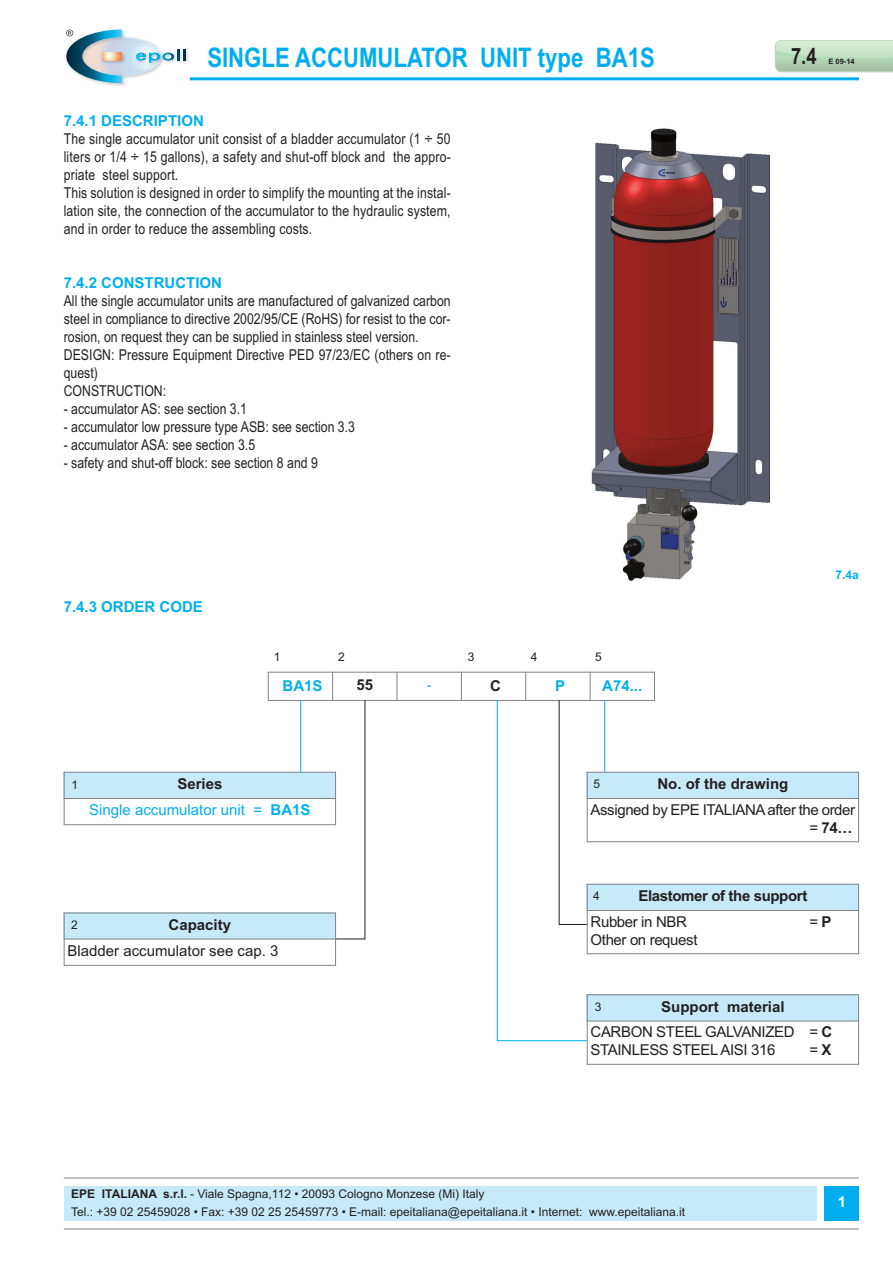
<style>
.page{position:relative;width:893px;height:1263px;background:#fff}
.page>*{position:absolute;margin:0;border:0;box-sizing:border-box;transform-origin:0 0}
.t1{font:700 27px "Arial Narrow";color:#00aeef}
.t2{font:700 22.5px "Arial Narrow";color:#231f20}
.t3{font:15px/18px "Arial Narrow";letter-spacing:.005em;color:#231f20}
.t4{font:15px/18px "Arial";letter-spacing:-.025em;color:#231f20;text-align:right}
.t5{font:700 15px "Arial";color:#00aeef}
.t6{font:15px/26.2px "Arial";color:#00aeef;text-align:center}
.t7{font:700 15px "Arial";color:#231f20}
.t8{font:15px "Arial";color:#231f20}
.t9{font:700 15px "Arial";letter-spacing:-.025em;color:#231f20}
.t10{font:700 15px "Arial";color:#fff}
.t11{font:15px "Arial Narrow";color:#00aeef}
.t12{font:12px/18px "Arial";color:#231f20}
.t13{font:700 12px "Arial";color:#00aeef}
.t14{font:700 7.5px "Arial";color:#231f20}
.s1{font-weight:700;color:#231f20}
.s2{font-weight:700}
</style>
<div class="page">
<div style="left:772px;top:40px;width:121px;height:32px;background:linear-gradient(to bottom,#f2f9f3,#f4faf4)"></div>
<svg style="left:775px;top:40px;width:118px;height:32px;background:#bcdabe"></svg>
<hr style="left:190px;top:77px;width:669px;height:3px;background:#00aeef">
<div style="left:64px;top:1186px;width:752px;height:34px;background:#c6eafa"></div>
<hr style="left:64px;top:1177px;width:795px;height:1px;background:#808285">
<hr style="left:64px;top:1228px;width:795px;height:1px;background:#808285">
<img style="left:100px;top:83px;width:25px;height:2px">
<img style="left:186px;top:50px;width:2px;height:13px">
<svg style="left:66px;top:30px;width:120px;height:53px"></svg>
<div style="left:825px;top:1186px;width:34px;height:34px;background:#00aeef"></div>
<img style="left:591px;top:128px;width:179px;height:453px">
<svg style="left:268px;top:673px;width:1px;height:27px"></svg>
<svg style="left:397px;top:673px;width:1px;height:27px"></svg>
<svg style="left:461px;top:673px;width:1px;height:27px"></svg>
<svg style="left:654px;top:673px;width:1px;height:27px"></svg>
<hr style="left:268px;top:672px;width:387px;height:1px;background:#808285">
<hr style="left:268px;top:700px;width:387px;height:1px;background:#808285">
<div style="left:64px;top:772px;width:272px;height:26px;background:#c6eafa"></div>
<hr style="left:64px;top:772px;width:1px;height:53px;background:#808285">
<hr style="left:64px;top:772px;width:272px;height:1px;background:#808285">
<hr style="left:64px;top:798px;width:272px;height:1px;background:#808285">
<hr style="left:64px;top:824px;width:272px;height:1px;background:#808285">
<div style="left:64px;top:913px;width:272px;height:26px;background:#c6eafa"></div>
<hr style="left:64px;top:913px;width:1px;height:53px;background:#808285">
<hr style="left:335px;top:913px;width:1px;height:53px;background:#808285">
<hr style="left:64px;top:913px;width:272px;height:1px;background:#808285">
<hr style="left:64px;top:939px;width:272px;height:1px;background:#808285">
<hr style="left:64px;top:965px;width:272px;height:1px;background:#808285">
<hr style="left:300px;top:700px;width:1px;height:72px;background:#00aeef">
<hr style="left:604px;top:700px;width:1px;height:72px;background:#00aeef">
<svg style="left:332px;top:672px;width:34px;height:268px"></svg>
<svg style="left:496px;top:672px;width:95px;height:369px"></svg>
<div style="left:587px;top:772px;width:272px;height:26px;background:#c6eafa"></div>
<hr style="left:587px;top:772px;width:1px;height:70px;background:#808285">
<hr style="left:858px;top:772px;width:1px;height:70px;background:#808285">
<hr style="left:587px;top:772px;width:272px;height:1px;background:#808285">
<hr style="left:587px;top:798px;width:272px;height:1px;background:#808285">
<hr style="left:587px;top:841px;width:272px;height:1px;background:#808285">
<div style="left:587px;top:994px;width:272px;height:27px;background:#c6eafa"></div>
<hr style="left:587px;top:994px;width:1px;height:71px;background:#808285">
<hr style="left:858px;top:994px;width:1px;height:71px;background:#808285">
<hr style="left:587px;top:994px;width:272px;height:1px;background:#808285">
<hr style="left:587px;top:1021px;width:272px;height:1px;background:#808285">
<hr style="left:587px;top:1064px;width:272px;height:1px;background:#808285">
<div style="left:587px;top:884px;width:272px;height:26px;background:#c6eafa"></div>
<hr style="left:587px;top:884px;width:1px;height:70px;background:#808285">
<hr style="left:858px;top:884px;width:1px;height:70px;background:#808285">
<hr style="left:587px;top:884px;width:272px;height:1px;background:#808285">
<hr style="left:587px;top:910px;width:272px;height:1px;background:#808285">
<hr style="left:587px;top:953px;width:272px;height:1px;background:#808285">
<h1 class="t1" style="left:207px;top:42px;width:449px">SINGLE ACCUMULATOR UNIT type BA1S</h1>
<h2 class="t2" style="left:791px;top:44px;width:27px">7.4</h2>
<p class="t14" style="left:828px;top:58px;width:28px">E 09-14</p>
<p class="t5" style="left:64px;top:115px;width:142px">7.4.1 DESCRIPTION</p>
<p class="t3" style="left:64px;top:131px;width:389px">The single accumulator unit consist of a bladder accumulator (1 ÷ 50 liters or 1/4 ÷ 15 gallons), a safety and shut-off block and the appro&shy;priate steel support.<br>This solution is designed in order to simplify the mounting at the instal&shy;lation site, the connection of the accumulator to the hydraulic system, and in order to reduce the assembling costs.</p>
<p class="t5" style="left:64px;top:277px;width:160px">7.4.2 CONSTRUCTION</p>
<p class="t3" style="left:64px;top:293px;width:388px">All the single accumulator units are manufactured of galvanized carbon steel in compliance to directive 2002/95/CE (RoHS) for resist to the cor&shy;rosion, on request they can be supplied in stainless steel version.<br>DESIGN: Pressure Equipment Directive PED 97/23/EC (others on re&shy;quest)<br>CONSTRUCTION:</p>
<p class="t3" style="left:64px;top:401px;width:185px">- accumulator AS: see section 3.1</p>
<p class="t3" style="left:64px;top:419px;width:293px">- accumulator low pressure type ASB: see section 3.3</p>
<p class="t3" style="left:64px;top:437px;width:193px">- accumulator ASA: see section 3.5</p>
<p class="t3" style="left:64px;top:455px;width:256px">- safety and shut-off block: see section 8 and 9</p>
<p class="t5" style="left:64px;top:601px;width:141px">7.4.3 ORDER CODE</p>
<p class="t12" style="left:274px;top:649px;width:8px">1</p>
<p class="t12" style="left:338px;top:649px;width:8px">2</p>
<p class="t12" style="left:468px;top:649px;width:8px">3</p>
<p class="t12" style="left:531px;top:649px;width:8px">4</p>
<p class="t12" style="left:595px;top:649px;width:8px">5</p>
<p class="t5" style="left:283px;top:680px;width:42px">BA1S</p>
<p class="t7" style="left:356px;top:679px;width:18px">55</p>
<p class="t11" style="left:427px;top:679px;width:6px">-</p>
<p class="t7" style="left:490px;top:680px;width:12px">C</p>
<p class="t5" style="left:555px;top:680px;width:12px">P</p>
<p class="t5" style="left:602px;top:680px;width:42px">A74...</p>
<p class="t13" style="left:836px;top:570px;width:25px">7.4a</p>
<p class="t12" style="left:72px;top:777px;width:8px">1</p>
<p class="t6" style="left:89px;top:772px;width:223px"><span class="s1">Series<br></span>Single accumulator unit = <span class="s2">BA1S</span></p>
<p class="t7" style="left:169px;top:919px;width:64px">Capacity</p>
<p class="t8" style="left:68px;top:945px;width:212px">Bladder accumulator see cap. 3</p>
<p class="t12" style="left:71px;top:916px;width:8px">2</p>
<p class="t7" style="left:657px;top:778px;width:132px">No. of the drawing</p>
<p class="t4" style="left:591px;top:802px;width:266px">Assigned by EPE ITALIANA after the order = <span class="s2">74…</span></p>
<p class="t12" style="left:593px;top:776px;width:8px">5</p>
<p class="t9" style="left:638px;top:890px;width:170px">Elastomer of the support</p>
<p class="t4" style="left:591px;top:914px;width:98px">Rubber in NBR</p>
<p class="t4" style="left:809px;top:914px;width:24px">= <span class="s2">P</span></p>
<p class="t4" style="left:591px;top:932px;width:108px">Other on request</p>
<p class="t12" style="left:593px;top:888px;width:8px">4</p>
<p class="t4" style="left:591px;top:995px;width:243px;line-height:25.8px;text-align:left;text-indent:71px"><span class="s2">Support material<br></span>CARBON STEEL GALVANIZED = <span class="s2">C</span></p>
<p class="t4" style="left:591px;top:1043px;width:186px">STAINLESS STEEL AISI 316</p>
<p class="t4" style="left:809px;top:1043px;width:24px">= <span class="s2">X</span></p>
<p class="t12" style="left:595px;top:999px;width:8px">3</p>
<p class="t12" style="left:71px;top:1185px;width:615px"><span class="s2">EPE ITALIANA s.r.l.</span> - Viale Spagna,112 • 20093 Cologno Monzese (Mi) Italy<br>Tel.: +39 02 25459028 • Fax: +39 02 25 25459773 • E-mail: epeitaliana@epeitaliana.it • Internet: www.epeitaliana.it</p>
<p class="t10" style="left:838px;top:1196px;width:10px">1</p>
</div>
